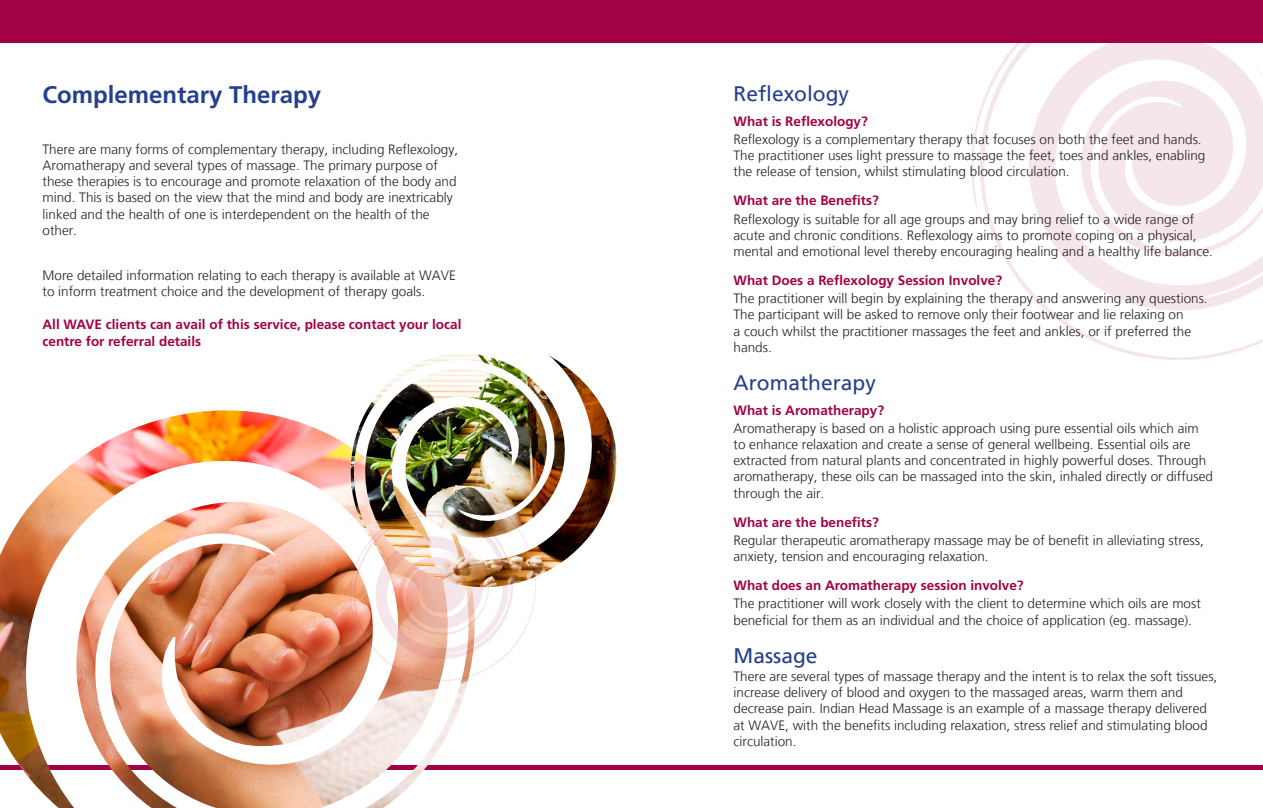
<style>
.page{position:relative;width:1263px;height:808px;background:#fff}
.page>*{position:absolute;margin:0;border:0;box-sizing:border-box;transform-origin:0 0}
.Headings{font:700 24px "Frutiger";color:#253f8e}
.Headings-2{font:21px "Frutiger";color:#253f8e}
.Body_Text{font:300 13.5px/16.2px "Frutiger";color:#231f20}
.Sub_Heads{font:700 13.5px "Frutiger";color:#a30146}
.Intro_Para{font:700 13.5px/16.2px "Frutiger";color:#a30146}
</style>
<div class="page">
<svg style="left:971px;top:43px;width:292px;height:317px"></svg>
<div style="left:0;top:0;width:1263px;height:43px;background:#a30146"></div>
<div style="left:0;top:765px;width:1263px;height:5px;background:#a30146"></div>
<img style="left:0;top:410px;width:467px;height:398px">
<svg style="left:321px;top:410px;width:28px;height:177px"></svg>
<img style="left:349px;top:354px;width:268px;height:222px">
<img style="left:343px;top:482px;width:195px;height:201px">
<p class="Headings" style="left:43px;top:81px;width:280px">Complementary Therapy</p>
<p class="Body_Text" style="left:43px;top:141px;width:417px">There are many forms of complementary therapy, including Reflexology, Aromatherapy and several types of massage. The primary purpose of these therapies is to encourage and promote relaxation of the body and mind. This is based on the view that the mind and body are inextricably linked and the health of one is interdependent on the health of the other.</p>
<p class="Body_Text" style="left:43px;top:267px;width:415px">More detailed information relating to each therapy is available at WAVE to inform treatment choice and the development of therapy goals.</p>
<p class="Intro_Para" style="left:43px;top:317px;width:420px">All WAVE clients can avail of this service, please contact your local centre for referral details</p>
<p class="Headings-2" style="left:733px;top:81px;width:117px">Reflexology</p>
<p class="Sub_Heads" style="left:733px;top:113px;width:136px">What is Reflexology?</p>
<p class="Body_Text" style="left:733px;top:131px;width:473px">Reflexology is a complementary therapy that focuses on both the feet and hands.<br>The practitioner uses light pressure to massage the feet, toes and ankles, enabling the release of tension, whilst stimulating blood circulation.</p>
<p class="Sub_Heads" style="left:733px;top:193px;width:147px">What are the Benefits?</p>
<p class="Body_Text" style="left:733px;top:211px;width:481px">Reflexology is suitable for all age groups and may bring relief to a wide range of acute and chronic conditions. Reflexology aims to promote coping on a physical, mental and emotional level thereby encouraging healing and a healthy life balance.</p>
<p class="Sub_Heads" style="left:733px;top:272px;width:270px">What Does a Reflexology Session Involve?</p>
<p class="Body_Text" style="left:733px;top:291px;width:476px">The practitioner will begin by explaining the therapy and answering any questions.<br>The participant will be asked to remove only their footwear and lie relaxing on<br>a couch whilst the practitioner massages the feet and ankles, or if preferred the hands.</p>
<p class="Headings-2" style="left:733px;top:370px;width:144px">Aromatherapy</p>
<p class="Sub_Heads" style="left:733px;top:402px;width:152px">What is Aromatherapy?</p>
<p class="Body_Text" style="left:733px;top:420px;width:481px">Aromatherapy is based on a holistic approach using pure essential oils which aim to enhance relaxation and create a sense of general wellbeing. Essential oils are extracted from natural plants and concentrated in highly powerful doses. Through aromatherapy, these oils can be massaged into the skin, inhaled directly or diffused through the air.</p>
<p class="Sub_Heads" style="left:733px;top:514px;width:147px">What are the benefits?</p>
<p class="Body_Text" style="left:733px;top:532px;width:472px">Regular therapeutic aromatherapy massage may be of benefit in alleviating stress, anxiety, tension and encouraging relaxation.</p>
<p class="Sub_Heads" style="left:733px;top:577px;width:292px">What does an Aromatherapy session involve?</p>
<p class="Body_Text" style="left:733px;top:596px;width:469px">The practitioner will work closely with the client to determine which oils are most beneficial for them as an individual and the choice of application (eg. massage).</p>
<p class="Headings-2" style="left:733px;top:643px;width:86px">Massage</p>
<p class="Body_Text" style="left:733px;top:668px;width:485px">There are several types of massage therapy and the intent is to relax the soft tissues, increase delivery of blood and oxygen to the massaged areas, warm them and decrease pain. Indian Head Massage is an example of a massage therapy delivered at WAVE, with the benefits including relaxation, stress relief and stimulating blood circulation.</p>
</div>
